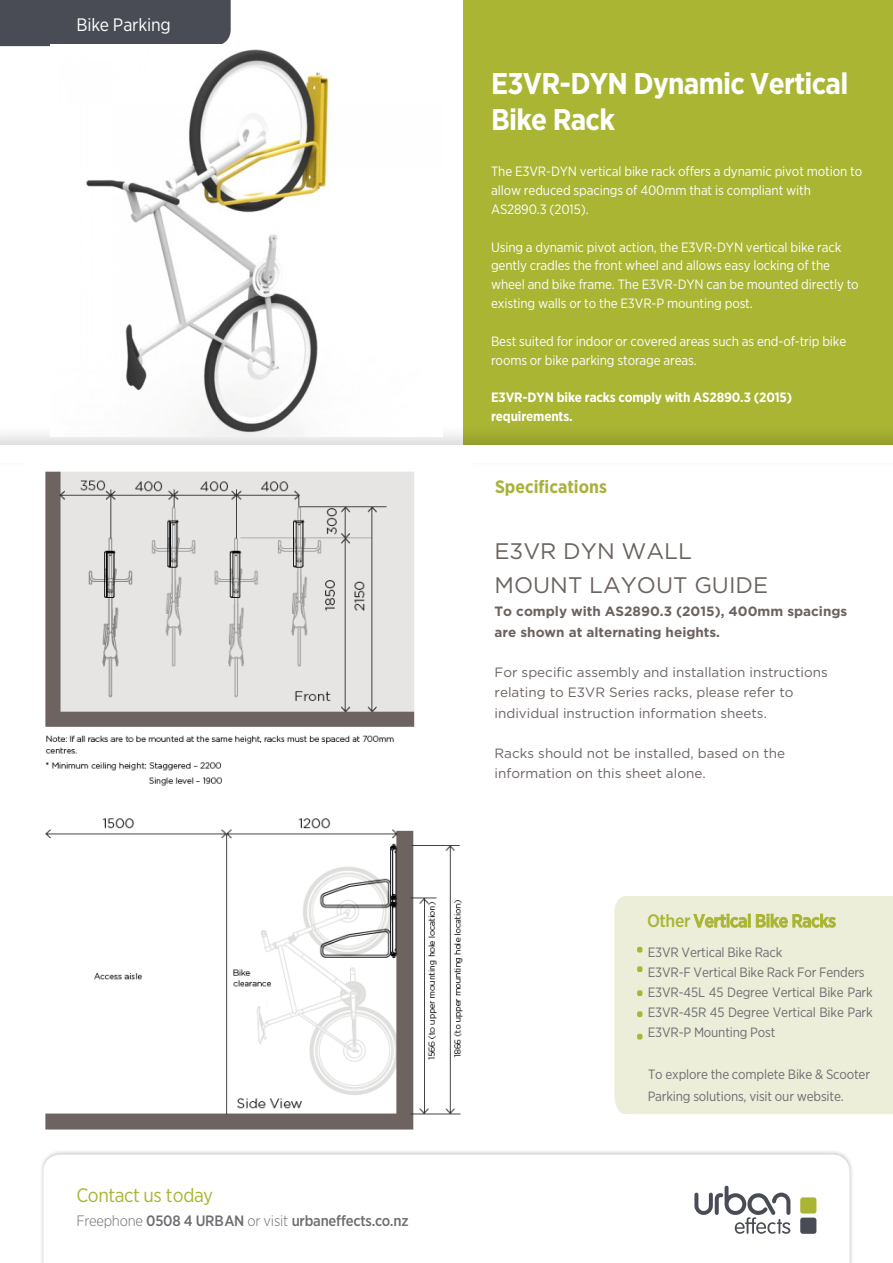
<style>
.page{position:relative;width:893px;height:1263px;background:#fff}
.page>*{position:absolute;margin:0;border:0;box-sizing:border-box;transform-origin:0 0}
.t1{font:700 30px/36px "Gotham Narrow";letter-spacing:-.025em;color:#fff}
.t2{font:22.5px/33.8px "Gotham";color:#6b6360}
.t3{font:19.5px "Gotham Narrow";letter-spacing:-.02em;color:#a9b533}
.t4{font:500 18px "Gotham Narrow";letter-spacing:-.02em;color:#a9b533}
.t5{font:700 18px "Gotham Narrow";color:#a8b13a}
.t6{font:18px "Gotham Narrow";letter-spacing:-.01em;color:#fff}
.t7{font:500 15px "Gotham Narrow";letter-spacing:-.015em;color:#6d6e71}
.t8{font:13.5px/18.8px "Gotham Narrow";letter-spacing:-.01em;color:#fff}
.t9{font:13.5px/20.2px "Gotham";color:#6b6360}
.t10{font:13.5px/20.1px "Gotham Narrow";letter-spacing:-.015em;color:#6d6e71}
.t11{font:700 13.5px/20.2px "Gotham";color:#6b6360}
.t12{font:13.5px/21.6px "Gotham Narrow";letter-spacing:-.015em;color:#6d6e70}
.t13{font:700 13.5px/18.8px "Gotham Narrow";letter-spacing:-.01em;color:#fff}
.s1{font-weight:300}
</style>
<div class="page">
<div style="left:39px;top:1149px;width:815px;height:114px;background:#000;opacity:.25"></div>
<svg style="left:43px;top:1154px;width:807px;height:109px"></svg>
<div style="left:800px;top:1197px;width:16px;height:16px;background:#a9b533;border-radius:3px"></div>
<div style="left:800px;top:1217px;width:16px;height:17px;background:#494c55;border-radius:3px"></div>
<svg style="left:694px;top:1186px;width:96px;height:48px"></svg>
<div style="left:463px;top:0;width:430px;height:445px;background:#a9b533"></div>
<div style="left:0;top:424px;width:893px;height:46px;background:#000;opacity:.15"></div>
<div style="left:0;top:445px;width:893px;height:18px;background:#fff"></div>
<div style="left:0;top:0;width:231px;height:46px;background:#494c55"></div>
<div style="left:614px;top:896px;width:279px;height:218px;background:#eceed9"></div>
<svg style="left:637px;top:947px;width:5px;height:5px"></svg>
<svg style="left:637px;top:966px;width:5px;height:6px"></svg>
<svg style="left:637px;top:990px;width:5px;height:6px"></svg>
<svg style="left:637px;top:1011px;width:5px;height:6px"></svg>
<svg style="left:637px;top:1034px;width:5px;height:5px"></svg>
<img style="left:51px;top:44px;width:391px;height:392px">
<img style="left:25px;top:463px;width:447px;height:667px">
<h3 class="t6" style="left:77px;top:13px;width:96px">Bike Parking</h3>
<h3 class="t3" style="left:77px;top:1183px;width:138px">Contact us today</h3>
<p class="t7" style="left:77px;top:1211px;width:333px"><span class="s1">Freephone</span> 0508 4 URBAN <span class="s1">or visit</span> urbaneffects.co.nz</p>
<h1 class="t1" style="left:491px;top:65px;width:359px">E3VR-DYN Dynamic Vertical<br>Bike Rack</h1>
<p class="t8" style="left:491px;top:162px;width:373px">The E3VR-DYN vertical bike rack offers a dynamic pivot motion to allow reduced spacings of 400mm that is compliant with<br>AS2890.3 (2015).</p>
<p class="t8" style="left:491px;top:237px;width:369px">Using a dynamic pivot action, the E3VR-DYN vertical bike rack gently cradles the front wheel and allows easy locking of the wheel and bike frame. The E3VR-DYN can be mounted directly to existing walls or to the E3VR-P mounting post.</p>
<p class="t8" style="left:491px;top:331px;width:357px">Best suited for indoor or covered areas such as end-of-trip bike rooms or bike parking storage areas.</p>
<p class="t13" style="left:491px;top:388px;width:303px">E3VR-DYN bike racks comply with AS2890.3 (2015) requirements.</p>
<h3 class="t5" style="left:495px;top:475px;width:113px">Specifications</h3>
<h2 class="t2" style="left:494px;top:533px;width:275px">E3VR DYN WALL<br>MOUNT LAYOUT GUIDE</h2>
<p class="t11" style="left:494px;top:601px;width:354px">To comply with AS2890.3 (2015), 400mm spacings are shown at alternating heights.</p>
<p class="t9" style="left:494px;top:662px;width:335px">For specific assembly and installation instructions relating to E3VR Series racks, please refer to individual instruction information sheets.</p>
<p class="t9" style="left:494px;top:743px;width:292px">Racks should not be installed, based on the information on this sheet alone.</p>
<h3 class="t4" style="left:647px;top:909px;width:190px">Other Vertical Bike Racks</h3>
<p class="t10" style="left:648px;top:941px;width:227px">E3VR Vertical Bike Rack<br>E3VR-F Vertical Bike Rack For Fenders<br>E3VR-45L 45 Degree Vertical Bike Park<br>E3VR-45R 45 Degree Vertical Bike Park<br>E3VR-P Mounting Post</p>
<p class="t12" style="left:648px;top:1063px;width:224px">To explore the complete Bike &amp; Scooter<br>Parking solutions, visit our website.</p>
</div>
